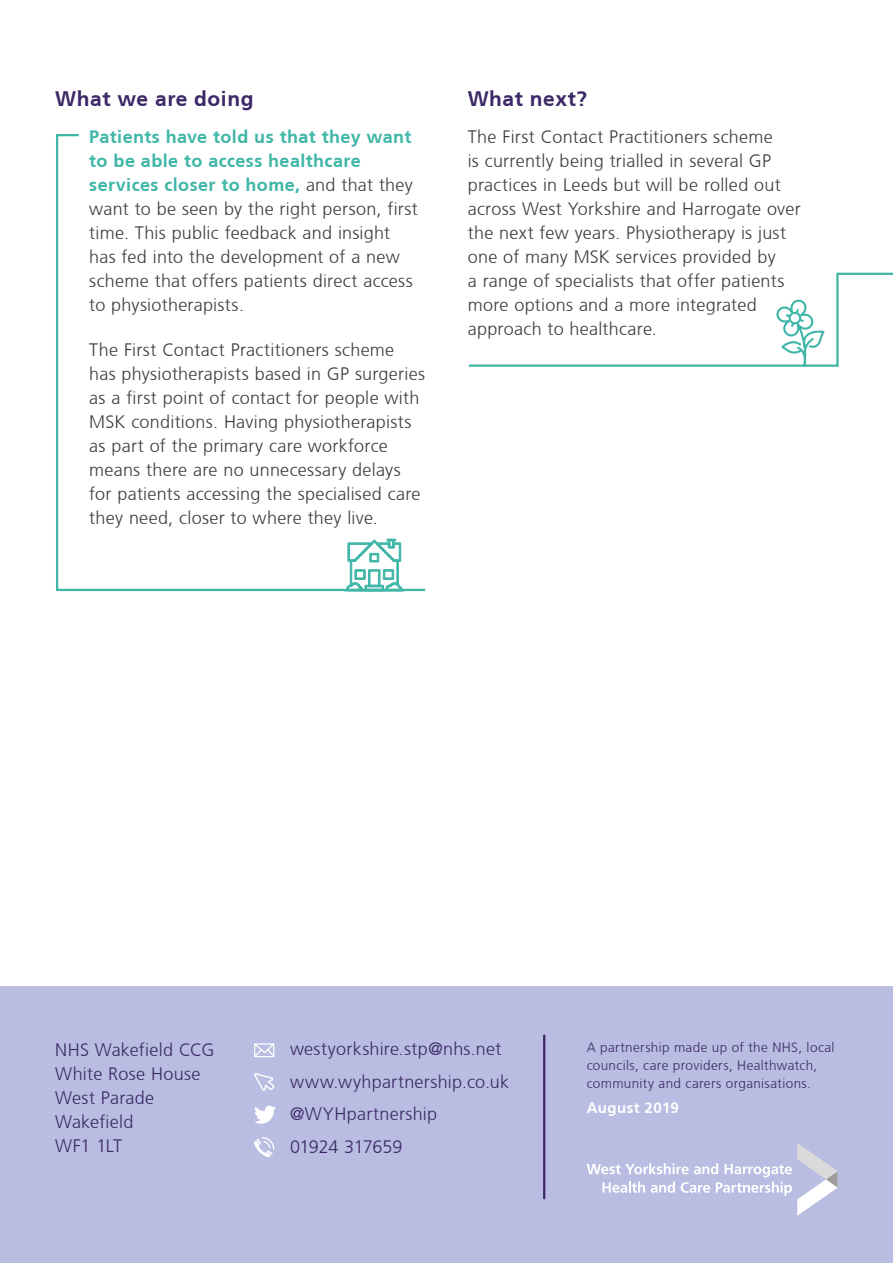
<style>
.page{position:relative;width:893px;height:1263px;background:#fff}
.page>*{position:absolute;margin:0;border:0;box-sizing:border-box;transform-origin:0 0}
.t1{font:700 21px "Frutiger CE";letter-spacing:.025em;color:#3c2867}
.t2{font:300 18px/24px "Frutiger CE";letter-spacing:.015em;color:#3c3c3b}
.t3{font:300 18px/24px "Frutiger CE";letter-spacing:.015em;color:#3c2867}
.t4{font:700 15px "Frutiger CE";letter-spacing:.03em;color:#fff}
.t5{font:300 13.5px/18px "Frutiger CE";letter-spacing:.025em;color:#3c2867}
.s1{font-weight:700;color:#3fb6a7}
</style>
<div class="page">
<div style="left:0;top:986px;width:893px;height:277px;background:#b8bde1"></div>
<svg style="left:254px;top:1073px;width:21px;height:18px"></svg>
<svg style="left:254px;top:1105px;width:22px;height:19px"></svg>
<svg style="left:254px;top:1043px;width:20px;height:14px"></svg>
<svg style="left:254px;top:1137px;width:20px;height:20px"></svg>
<svg style="left:587px;top:1143px;width:251px;height:73px"></svg>
<hr style="left:543px;top:1035px;width:2px;height:163px;background:#3c2867">
<svg style="left:468px;top:272px;width:425px;height:95px"></svg>
<svg style="left:56px;top:134px;width:370px;height:458px"></svg>
<svg style="left:346px;top:539px;width:56px;height:53px"></svg>
<hr style="left:344px;top:589px;width:60px;height:2px;background:#3fb6a7">
<p class="t1" style="left:55px;top:86px;width:200px">What we are doing</p>
<p class="t2" style="left:89px;top:124px;width:330px"><span class="s1">Patients have told us that they want to be able to access healthcare services closer to home,</span> and that they want to be seen by the right person, first time. This public feedback and insight has fed into the development of a new scheme that offers patients direct access to physiotherapists.</p>
<p class="t2" style="left:89px;top:337px;width:337px">The First Contact Practitioners scheme<br>has physiotherapists based in GP surgeries as a first point of contact for people with MSK conditions. Having physiotherapists as part of the primary care workforce means there are no unnecessary delays for patients accessing the specialised care they need, closer to where they live.</p>
<p class="t1" style="left:468px;top:86px;width:121px">What next?</p>
<p class="t2" style="left:468px;top:124px;width:334px">The First Contact Practitioners scheme<br>is currently being trialled in several GP practices in Leeds but will be rolled out across West Yorkshire and Harrogate over the next few years. Physiotherapy is just one of many MSK services provided by<br>a range of specialists that offer patients more options and a more integrated approach to healthcare.</p>
<p class="t3" style="left:55px;top:1037px;width:161px">NHS Wakefield CCG<br>White Rose House<br>West Parade<br>Wakefield<br>WF1 1LT</p>
<p class="t3" style="left:290px;top:1033px;width:221px;line-height:32.4px">westyorkshire.stp@nhs.net www.wyhpartnership.co.uk @WYHpartnership<br>01924 317659</p>
<p class="t5" style="left:587px;top:1038px;width:249px">A partnership made up of the NHS, local councils, care providers, Healthwatch, community and carers organisations.</p>
<p class="t4" style="left:587px;top:1099px;width:94px">August 2019</p>
</div>
